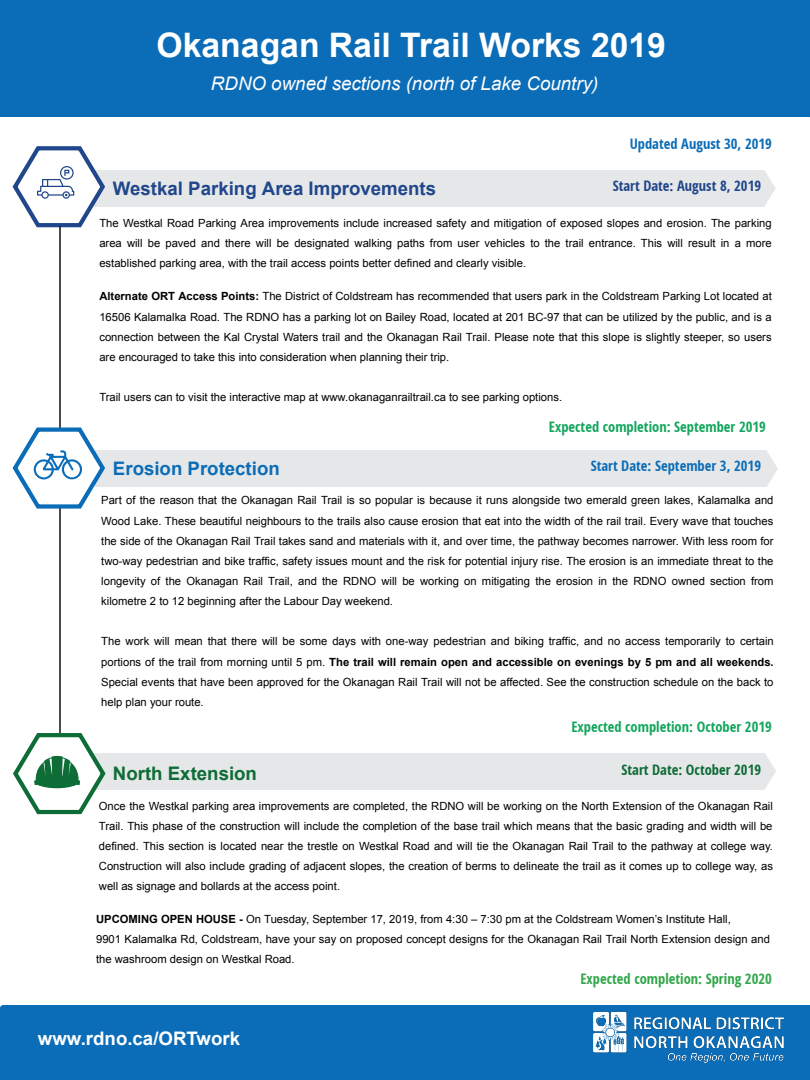
<style>
.page{position:relative;width:810px;height:1080px;background:#fff}
.page>*{position:absolute;margin:0;border:0;box-sizing:border-box;transform-origin:0 0}
.t1{font:700 33.75px "Arial";color:#fff}
.t2{font:italic 18.75px "Arial";color:#fff}
.t3{font:700 18.62px "Arial";color:#20468b}
.t4{font:700 18.62px "Arial";color:#fff}
.t5{font:700 18.62px "Arial";color:#0b6db7}
.t6{font:700 18.62px "Arial";color:#0e6c37}
.t7{font:700 condensed 14.5px "Open Sans";color:#12a65c}
.t8{font:700 condensed 14.5px "Open Sans";color:#0b6db7}
.t9{font:700 condensed 14.5px "Open Sans";color:#31a64a}
.t10{font:700 condensed 14.5px "Open Sans";color:#20468b}
.t11{font:700 condensed 14.5px "Open Sans";color:#0e6c37}
.t12{font:11.25px/20.1px "Arial";color:#000;text-align:justify}
.s1{font-weight:700}
</style>
<div class="page">
<div style="left:94px;top:753px;width:671px;height:36px;background:#e6e7e8"></div>
<svg style="left:765px;top:754px;width:11px;height:34px"></svg>
<div style="left:96px;top:451px;width:670px;height:36px;background:#e6e7e8"></div>
<svg style="left:766px;top:451px;width:12px;height:36px"></svg>
<div style="left:94px;top:170px;width:670px;height:37px;background:#e6e7e8"></div>
<svg style="left:764px;top:170px;width:12px;height:37px"></svg>
<svg style="left:13px;top:146px;width:92px;height:668px"></svg>
<div style="left:4px;top:1005px;width:805px;height:75px;background:#0b6db7"></div>
<svg style="left:0;top:1005px;width:4px;height:75px"></svg>
<svg style="left:809px;top:1005px;width:1px;height:75px"></svg>
<div style="left:0;top:0;width:810px;height:117px;background:#0b6db7"></div>
<img style="left:593px;top:1011px;width:191px;height:52px">
<h1 class="t1" style="left:157px;top:26px;width:511px">Okanagan Rail Trail Works 2019</h1>
<h2 class="t2" style="left:211px;top:74px;width:389px">RDNO owned sections (north of Lake Country)</h2>
<p class="t8" style="left:630px;top:133px;width:144px">Updated August 30, 2019</p>
<h3 class="t3" style="left:113px;top:178px;width:325px">Westkal Parking Area Improvements</h3>
<p class="t10" style="left:613px;top:175px;width:150px">Start Date: August 8, 2019</p>
<p class="t12" style="left:99px;top:213px;width:674px">The Westkal Road Parking Area improvements include increased safety and mitigation of exposed slopes and erosion. The parking area will be paved and there will be designated walking paths from user vehicles to the trail entrance. This will result in a more established parking area, with the trail access points better defined and clearly visible.</p>
<p class="t12" style="left:99px;top:287px;width:674px"><span class="s1">Alternate ORT Access Points:</span> The District of Coldstream has recommended that users park in the Coldstream Parking Lot located at 16506 Kalamalka Road. The RDNO has a parking lot on Bailey Road, located at 201 BC-97 that can be utilized by the public, and is a connection between the Kal Crystal Waters trail and the Okanagan Rail Trail. Please note that this slope is slightly steeper, so users are encouraged to take this into consideration when planning their trip.</p>
<p class="t12" style="left:99px;top:387px;width:464px">Trail users can to visit the interactive map at www.okanaganrailtrail.ca to see parking options.</p>
<p class="t7" style="left:549px;top:416px;width:219px">Expected completion: September 2019</p>
<h3 class="t5" style="left:113px;top:458px;width:168px">Erosion Protection</h3>
<p class="t8" style="left:591px;top:456px;width:172px">Start Date: September 3, 2019</p>
<p class="t12" style="left:101px;top:490px;width:674px">Part of the reason that the Okanagan Rail Trail is so popular is because it runs alongside two emerald green lakes, Kalamalka and Wood Lake. These beautiful neighbours to the trails also cause erosion that eat into the width of the rail trail. Every wave that touches the side of the Okanagan Rail Trail takes sand and materials with it, and over time, the pathway becomes narrower. With less room for two-way pedestrian and bike traffic, safety issues mount and the risk for potential injury rise. The erosion is an immediate threat to the longevity of the Okanagan Rail Trail, and the RDNO will be working on mitigating the erosion in the RDNO owned section from kilometre 2 to 12 beginning after the Labour Day weekend.</p>
<p class="t12" style="left:101px;top:632px;width:674px">The work will mean that there will be some days with one-way pedestrian and biking traffic, and no access temporarily to certain portions of the trail from morning until 5 pm. <span class="s1">The trail will remain open and accessible on evenings by 5 pm and all weekends.<br></span>Special events that have been approved for the Okanagan Rail Trail will not be affected. See the construction schedule on the back to help plan your route.</p>
<p class="t7" style="left:571px;top:717px;width:202px">Expected completion: October 2019</p>
<h3 class="t6" style="left:113px;top:763px;width:146px">North Extension</h3>
<p class="t11" style="left:622px;top:759px;width:141px">Start Date: October 2019</p>
<p class="t12" style="left:99px;top:796px;width:676px">Once the Westkal parking area improvements are completed, the RDNO will be working on the North Extension of the Okanagan Rail Trail. This phase of the construction will include the completion of the base trail which means that the basic grading and width will be defined. This section is located near the trestle on Westkal Road and will tie the Okanagan Rail Trail to the pathway at college way.<br>Construction will also include grading of adjacent slopes, the creation of berms to delineate the trail as it comes up to college way, as well as signage and bollards at the access point.</p>
<p class="t12" style="left:96px;top:909px;width:675px;text-align:left"><span class="s1">UPCOMING OPEN HOUSE -</span> On Tuesday, September 17, 2019, from 4:30 – 7:30 pm at the Coldstream Women’s Institute Hall,<br>9901 Kalamalka Rd, Coldstream, have your say on proposed concept designs for the Okanagan Rail Trail North Extension design and the washroom design on Westkal Road.</p>
<h3 class="t4" style="left:38px;top:1028px;width:204px">www.rdno.ca/ORTwork</h3>
<p class="t9" style="left:580px;top:969px;width:193px">Expected completion: Spring 2020</p>
</div>
